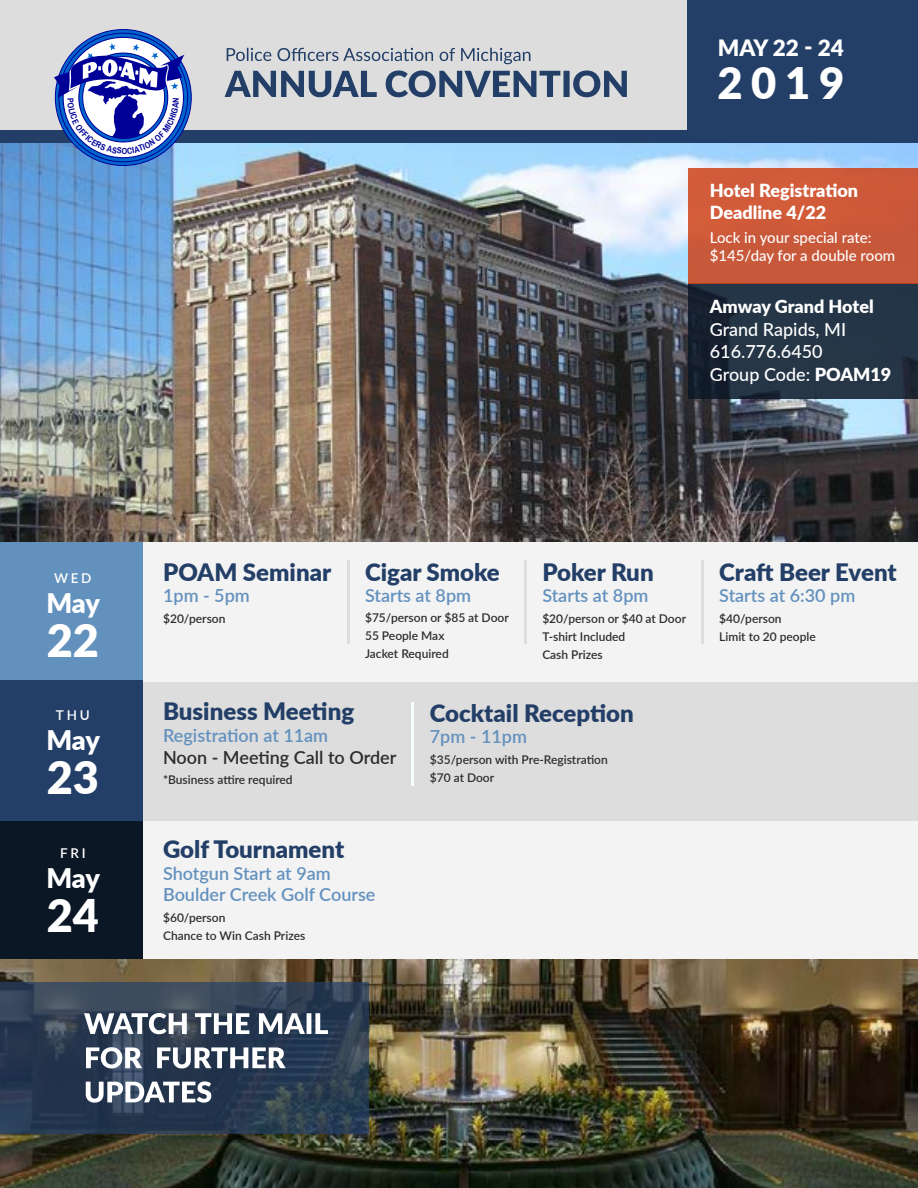
<style>
.page{position:relative;width:918px;height:1188px;background:#fff}
.page>*{position:absolute;margin:0;border:0;box-sizing:border-box;transform-origin:0 0}
.t1{font:900 45px "Lato";color:#fff}
.t2{font:900 43.5px "Lato";color:#fff}
.t3{font:900 27px "Lato";letter-spacing:-.015em;color:#fff}
.t4{font:900 24px "Lato";color:#233f67}
.t5{font:900 22.5px "Lato";color:#fff}
.t6{font:600 18px/21.6px "Lato";color:#6391be}
.t7{font:900 18px/21.6px "Lato";color:#fff}
.t8{font:500 18px/22.5px "Lato";color:#fff}
.t9{font:600 18px "Lato";color:#2d2d2d}
.t10{font:500 15px/18px "Lato";color:#fff}
.t11{font:600 13.5px "Lato";letter-spacing:.2em;color:#fff}
.t12{font:600 12px/18px "Lato";color:#2d2d2d}
.s1{font-weight:900}
</style>
<div class="page">
<div style="left:144px;top:542px;width:774px;height:417px;background:#f3f3f3"></div>
<div style="left:143px;top:682px;width:775px;height:139px;background:#ddd"></div>
<div style="left:0;top:542px;width:143px;height:140px;background:#6391be"></div>
<div style="left:0;top:681px;width:143px;height:140px;background:#233f67"></div>
<div style="left:0;top:821px;width:143px;height:138px;background:#0c1726"></div>
<hr style="left:411px;top:703px;width:3px;height:83px;background:#f3ffff">
<img style="left:0;top:143px;width:918px;height:399px">
<div style="left:0;top:85px;width:918px;height:58px;background:#233f67"></div>
<div style="left:0;top:0;width:918px;height:130px;background:#ddd"></div>
<svg style="left:55px;top:30px;width:136px;height:135px"></svg>
<svg style="left:59px;top:33px;width:129px;height:129px"></svg>
<svg style="left:225px;top:70px;width:402px;height:27px"></svg>
<svg style="left:227px;top:48px;width:303px;height:16px"></svg>
<div style="left:688px;top:0;width:230px;height:137px;background:#233f67"></div>
<svg style="left:688px;top:284px;width:230px;height:115px;background:#213141"></svg>
<div style="left:688px;top:168px;width:230px;height:116px;background:#cc593a"></div>
<img style="left:1px;top:959px;width:917px;height:229px">
<svg style="left:0;top:982px;width:369px;height:152px;background:#2d3e53"></svg>
<svg style="left:86px;top:1081px;width:125px;height:22px"></svg>
<svg style="left:86px;top:1047px;width:200px;height:21px"></svg>
<svg style="left:84px;top:1013px;width:244px;height:21px"></svg>
<hr style="left:347px;top:560px;width:3px;height:84px;background:#ddd">
<hr style="left:524px;top:560px;width:3px;height:84px;background:#ddd">
<hr style="left:701px;top:560px;width:3px;height:84px;background:#ddd">
<svg style="left:54px;top:43px;width:130px;height:111px;background:#8795d3"></svg>
<h3 class="t5" style="left:718px;top:30px;width:128px">MAY 22 - 24</h3>
<h2 class="t2" style="left:717px;top:50px;width:129px">2019</h2>
<h3 class="t7" style="left:710px;top:179px;width:150px">Hotel Registration<br>Deadline 4/22</h3>
<p class="t10" style="left:710px;top:228px;width:187px">Lock in your special rate: $145/day for a double room</p>
<h3 class="t7" style="left:710px;top:295px;width:165px">Amway Grand Hotel</h3>
<h3 class="t8" style="left:710px;top:317px;width:183px">Grand Rapids, MI<br>616.776.6450<br>Group Code: <span class="s1">POAM19</span></h3>
<p class="t11" style="left:54px;top:568px;width:39px">WED</p>
<h3 class="t3" style="left:46px;top:583px;width:55px">May</h3>
<h1 class="t1" style="left:47px;top:606px;width:54px">22</h1>
<p class="t11" style="left:56px;top:706px;width:35px">THU</p>
<h3 class="t3" style="left:46px;top:720px;width:55px">May</h3>
<h1 class="t1" style="left:47px;top:743px;width:54px">23</h1>
<p class="t11" style="left:60px;top:844px;width:27px">FRI</p>
<h3 class="t3" style="left:46px;top:858px;width:55px">May</h3>
<h1 class="t1" style="left:47px;top:882px;width:54px">24</h1>
<h3 class="t4" style="left:163px;top:554px;width:170px">POAM Seminar</h3>
<h3 class="t6" style="left:163px;top:584px;width:88px">1pm - 5pm</h3>
<p class="t12" style="left:163px;top:609px;width:64px">$20/person</p>
<h3 class="t4" style="left:365px;top:554px;width:136px">Cigar Smoke</h3>
<h3 class="t6" style="left:365px;top:584px;width:108px">Starts at 8pm</h3>
<p class="t12" style="left:365px;top:608px;width:145px">$75/person or $85 at Door<br>55 People Max<br>Jacket Required</p>
<h3 class="t4" style="left:542px;top:554px;width:113px">Poker Run</h3>
<h3 class="t6" style="left:542px;top:584px;width:108px">Starts at 8pm</h3>
<p class="t12" style="left:542px;top:609px;width:145px">$20/person or $40 at Door<br>T-shirt Included<br>Cash Prizes</p>
<h3 class="t4" style="left:163px;top:693px;width:193px">Business Meeting</h3>
<h3 class="t6" style="left:163px;top:724px;width:167px">Registration at 11am</h3>
<h3 class="t9" style="left:163px;top:745px;width:235px">Noon - Meeting Call to Order</h3>
<p class="t12" style="left:163px;top:770px;width:131px">*Business attire required</p>
<h3 class="t4" style="left:163px;top:831px;width:183px">Golf Tournament</h3>
<h3 class="t6" style="left:163px;top:862px;width:214px">Shotgun Start at 9am<br>Boulder Creek Golf Course</h3>
<p class="t12" style="left:163px;top:909px;width:144px">$60/person<br>Chance to Win Cash Prizes</p>
<h3 class="t4" style="left:430px;top:695px;width:205px">Cocktail Reception</h3>
<h3 class="t6" style="left:430px;top:725px;width:99px">7pm - 11pm</h3>
<p class="t12" style="left:430px;top:751px;width:179px">$35/person with Pre-Registration $70 at Door</p>
<h3 class="t4" style="left:719px;top:554px;width:179px">Craft Beer Event</h3>
<h3 class="t6" style="left:719px;top:584px;width:138px">Starts at 6:30 pm</h3>
<p class="t12" style="left:719px;top:609px;width:98px">$40/person<br>Limit to 20 people</p>
</div>
